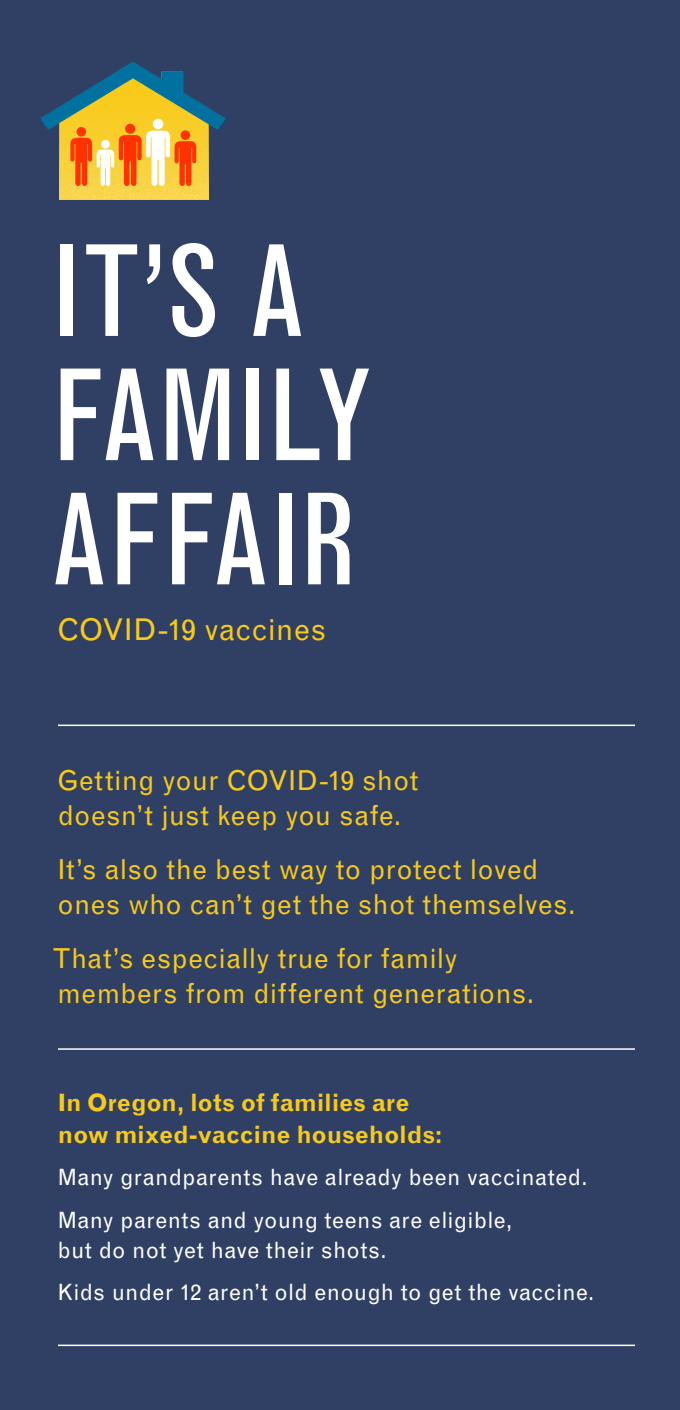
<style>
.page{position:relative;width:680px;height:1410px;background:#304065}
.page>*{position:absolute;margin:0;border:0;box-sizing:border-box;transform-origin:0 0}
.t1{font:condensed 124.2px/124.2px "Grotesque MT Std";letter-spacing:-.03em;color:#fff}
.t2{font:30px "Grotesque MT Std";color:#f8ca18}
.t3{font:27.5px/35px "Grotesque MT Std";letter-spacing:.015em;color:#f8ca18}
.t4{font:700 24px/31.5px "Grotesque MT Std";letter-spacing:-.01em;color:#f8ca18}
.t5{font:22.5px/30px "Grotesque MT Std";letter-spacing:.015em;color:#fff}
</style>
<div class="page">
<hr style="left:58px;top:725px;width:577px;height:1px;background:#fff">
<hr style="left:58px;top:1048px;width:577px;height:2px;background:#fff">
<hr style="left:58px;top:1345px;width:577px;height:1px;background:#fff">
<svg style="left:40px;top:61px;width:186px;height:139px"></svg>
<p class="t1" style="left:48px;top:231px;width:326px">IT’S A<br>FAMILY<br>AFFAIR</p>
<p class="t2" style="left:57px;top:612px;width:271px">COVID-19 vaccines</p>
<p class="t3" style="left:57px;top:763px;width:363px">Getting your COVID-19 shot doesn’t just keep you safe.</p>
<p class="t3" style="left:57px;top:852px;width:520px">It’s also the best way to protect loved ones who can’t get the shot themselves.</p>
<p class="t3" style="left:52px;top:941px;width:484px">That’s especially true for family members from different generations.</p>
<p class="t4" style="left:58px;top:1087px;width:387px">In Oregon, lots of families are now mixed-vaccine households:</p>
<p class="t5" style="left:58px;top:1163px;width:531px">Many grandparents have already been vaccinated.</p>
<p class="t5" style="left:58px;top:1205px;width:456px">Many parents and young teens are eligible, but do not yet have their shots.</p>
<p class="t5" style="left:58px;top:1278px;width:538px">Kids under 12 aren’t old enough to get the vaccine.</p>
</div>
